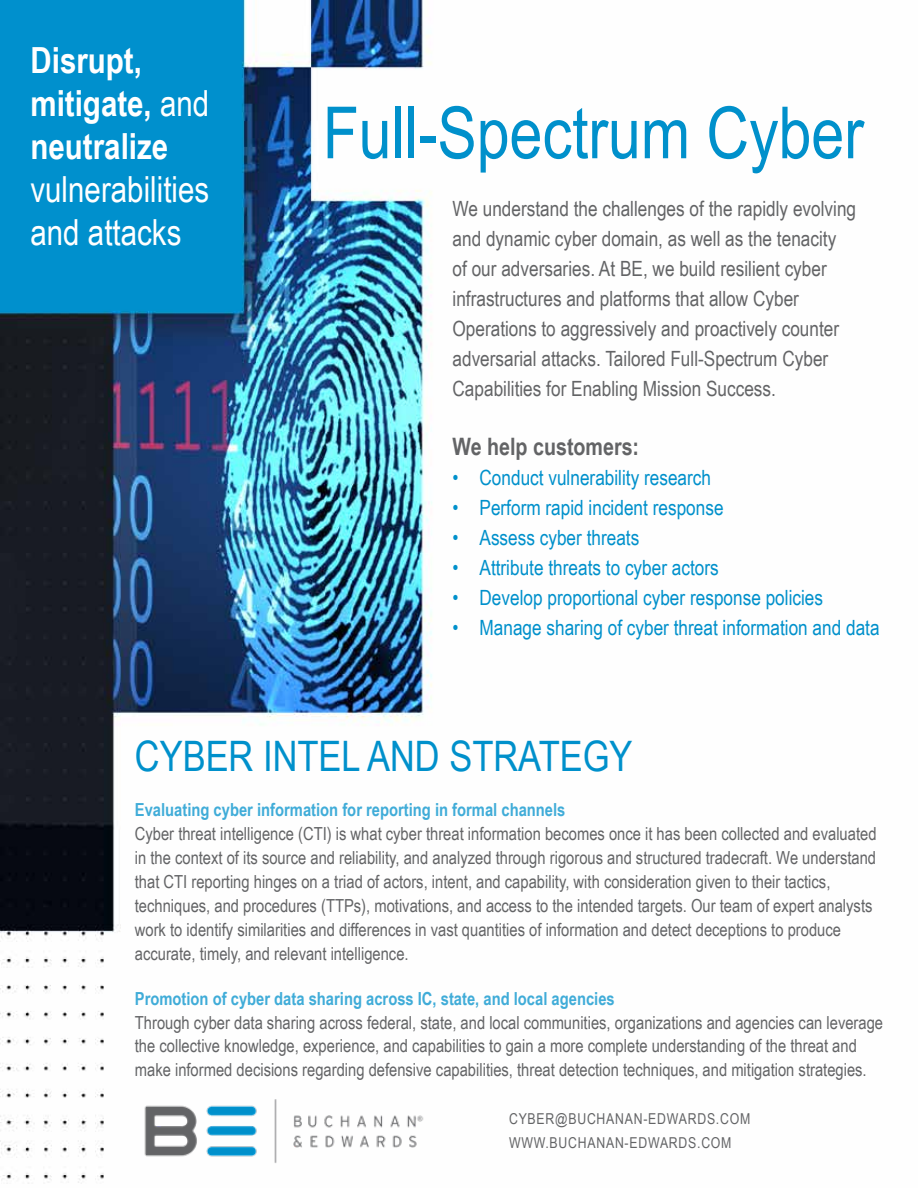
<style>
.page{position:relative;width:918px;height:1188px;background:#fff}
.page>*{position:absolute;margin:0;border:0;box-sizing:border-box;transform-origin:0 0}
.t1{font:72px "Arial Narrow";color:#0090cb}
.t2{font:42px "Arial Narrow";color:#0090cb}
.t3{font:700 36px/43.2px "Arial Narrow";color:#fff}
.t4{font:36px/43.2px "Arial Narrow";color:#fff}
.t5{font:700 24px "Arial Narrow";color:#636466}
.t6{font:21px/30px "Arial Narrow";color:#636466}
.t7{font:21px "Arial Narrow";color:#0090cb}
.t8{font:18px/24px "Arial Narrow";color:#636466}
.t9{font:700 18px "Arial Narrow";color:#40acd8}
.t10{font:15px/24px "Arial Narrow";letter-spacing:.05em;color:#636466}
.s1{font-weight:400}
</style>
<div class="page">
<img style="left:0;top:0;width:432px;height:1184px">
<img style="left:135px;top:1097px;width:297px;height:68px">
<h3 class="t3" style="left:30px;top:37px;width:180px">Disrupt, mitigate, <span class="s1">and </span>neutralize</h3>
<h3 class="t4" style="left:30px;top:167px;width:180px">vulnerabilities and attacks</h3>
<h1 class="t1" style="left:323px;top:80px;width:543px">Full-Spectrum Cyber</h1>
<p class="t6" style="left:453px;top:193px;width:405px">We understand the challenges of the rapidly evolving and dynamic cyber domain, as well as the tenacity<br>of our adversaries. At BE, we build resilient cyber infrastructures and platforms that allow Cyber Operations to aggressively and proactively counter adversarial attacks. Tailored Full-Spectrum Cyber Capabilities for Enabling Mission Success.</p>
<h3 class="t5" style="left:453px;top:429px;width:188px">We help customers:</h3>
<p class="t7" style="left:453px;top:462px;width:260px">• Conduct vulnerability research</p>
<p class="t7" style="left:453px;top:493px;width:273px">• Perform rapid incident response</p>
<p class="t7" style="left:453px;top:523px;width:188px">• Assess cyber threats</p>
<p class="t7" style="left:453px;top:553px;width:268px">• Attribute threats to cyber actors</p>
<p class="t7" style="left:453px;top:583px;width:372px">• Develop proportional cyber response policies</p>
<p class="t7" style="left:453px;top:613px;width:429px">• Manage sharing of cyber threat information and data</p>
<h2 class="t2" style="left:135px;top:726px;width:499px">CYBER INTEL AND STRATEGY</h2>
<p class="t9" style="left:135px;top:796px;width:432px">Evaluating cyber information for reporting in formal channels</p>
<p class="t8" style="left:135px;top:821px;width:743px">Cyber threat intelligence (CTI) is what cyber threat information becomes once it has been collected and evaluated in the context of its source and reliability, and analyzed through rigorous and structured tradecraft. We understand that CTI reporting hinges on a triad of actors, intent, and capability, with consideration given to their tactics, techniques, and procedures (TTPs), motivations, and access to the intended targets. Our team of expert analysts work to identify similarities and differences in vast quantities of information and detect deceptions to produce accurate, timely, and relevant intelligence.</p>
<p class="t9" style="left:135px;top:985px;width:481px">Promotion of cyber data sharing across IC, state, and local agencies</p>
<p class="t8" style="left:135px;top:1009px;width:750px">Through cyber data sharing across federal, state, and local communities, organizations and agencies can leverage the collective knowledge, experience, and capabilities to gain a more complete understanding of the threat and make informed decisions regarding defensive capabilities, threat detection techniques, and mitigation strategies.</p>
<p class="t10" style="left:509px;top:1107px;width:243px">CYBER@BUCHANAN-EDWARDS.COM<br>WWW.BUCHANAN-EDWARDS.COM</p>
</div>
